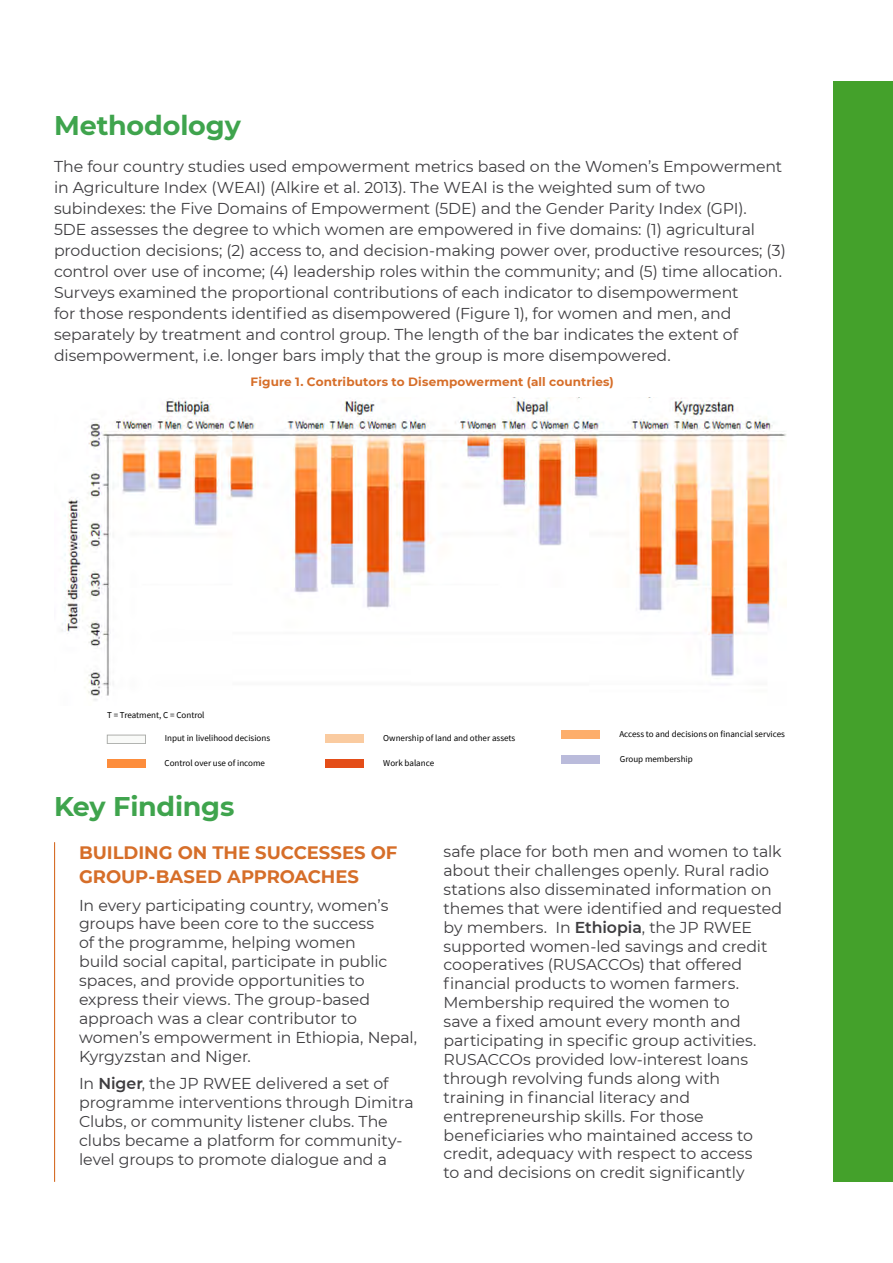
<style>
.page{position:relative;width:893px;height:1263px;background:#fff}
.page>*{position:absolute;margin:0;border:0;box-sizing:border-box;transform-origin:0 0}
.t1{font:700 27px "Montserrat";letter-spacing:-.005em;color:#3fa44d}
.t2{font:700 18px/24px "Montserrat";color:#d66e29}
.t3{font:15.75px/18.9px "Montserrat";letter-spacing:-.005em;color:#3e3d40}
.t4{font:700 12px "Montserrat";letter-spacing:.01em;color:#d66e29}
.t5{font:9px "Source Sans Pro";color:#000}
.s1{font-weight:600}
</style>
<div class="page">
<div style="left:833px;top:81px;width:60px;height:1101px;background:#44a12b"></div>
<hr style="left:54px;top:842px;width:1px;height:340px;background:#d66e29">
<div style="left:561px;top:730px;width:39px;height:9px;background:#fdae6b"></div>
<div style="left:561px;top:755px;width:39px;height:8px;background:#babbdb"></div>
<img style="left:61px;top:397px;width:726px;height:304px">
<div style="left:107px;top:735px;width:39px;height:9px;background:#f9faf8"></div>
<div style="left:326px;top:734px;width:38px;height:9px;background:#facba0"></div>
<div style="left:107px;top:759px;width:38px;height:8px;background:#fd8d3c"></div>
<div style="left:326px;top:759px;width:38px;height:8px;background:#e44d18"></div>
<h1 class="t1" style="left:54px;top:106px;width:188px">Methodology</h1>
<p class="t3" style="left:54px;top:155px;width:733px;line-height:21px">The four country studies used empowerment metrics based on the Women’s Empowerment in Agriculture Index (WEAI) (Alkire et al. 2013). The WEAI is the weighted sum of two subindexes: the Five Domains of Empowerment (5DE) and the Gender Parity Index (GPI).<br>5DE assesses the degree to which women are empowered in five domains: (1) agricultural production decisions; (2) access to, and decision-making power over, productive resources; (3) control over use of income; (4) leadership roles within the community; and (5) time allocation.<br>Surveys examined the proportional contributions of each indicator to disempowerment<br>for those respondents identified as disempowered (Figure 1), for women and men, and separately by treatment and control group. The length of the bar indicates the extent of disempowerment, i.e. longer bars imply that the group is more disempowered.</p>
<p class="t4" style="left:251px;top:373px;width:365px">Figure 1. Contributors to Disempowerment (all countries)</p>
<p class="t5" style="left:107px;top:709px;width:99px">T = Treatment, C = Control</p>
<p class="t5" style="left:165px;top:732px;width:107px">Input in livelihood decisions</p>
<p class="t5" style="left:383px;top:732px;width:133px">Ownership of land and other assets</p>
<p class="t5" style="left:165px;top:757px;width:102px">Control over use of income</p>
<p class="t5" style="left:383px;top:757px;width:52px">Work balance</p>
<h1 class="t1" style="left:54px;top:787px;width:182px">Key Findings</h1>
<p class="t5" style="left:619px;top:728px;width:167px">Access to and decisions on financial services</p>
<p class="t5" style="left:620px;top:753px;width:74px">Group membership</p>
<p class="t2" style="left:79px;top:840px;width:320px">BUILDING ON THE SUCCESSES OF<br>GROUP-BASED APPROACHES</p>
<p class="t3" style="left:79px;top:895px;width:340px">In every participating country, women’s groups have been core to the success<br>of the programme, helping women<br>build social capital, participate in public spaces, and provide opportunities to express their views. The group-based approach was a clear contributor to women’s empowerment in Ethiopia, Nepal, Kyrgyzstan and Niger.</p>
<p class="t3" style="left:79px;top:1073px;width:336px">In <span class="s1">Niger</span>, the JP RWEE delivered a set of programme interventions through Dimitra Clubs, or community listener clubs. The clubs became a platform for community&shy;level groups to promote dialogue and a</p>
<p class="t3" style="left:444px;top:841px;width:340px">safe place for both men and women to talk about their challenges openly. Rural radio stations also disseminated information on themes that were identified and requested by members. In <span class="s1">Ethiopia</span>, the JP RWEE supported women-led savings and credit cooperatives (RUSACCOs) that offered financial products to women farmers.<br>Membership required the women to<br>save a fixed amount every month and participating in specific group activities.<br>RUSACCOs provided low-interest loans through revolving funds along with training in financial literacy and entrepreneurship skills. For those beneficiaries who maintained access to credit, adequacy with respect to access<br>to and decisions on credit significantly</p>
</div>
